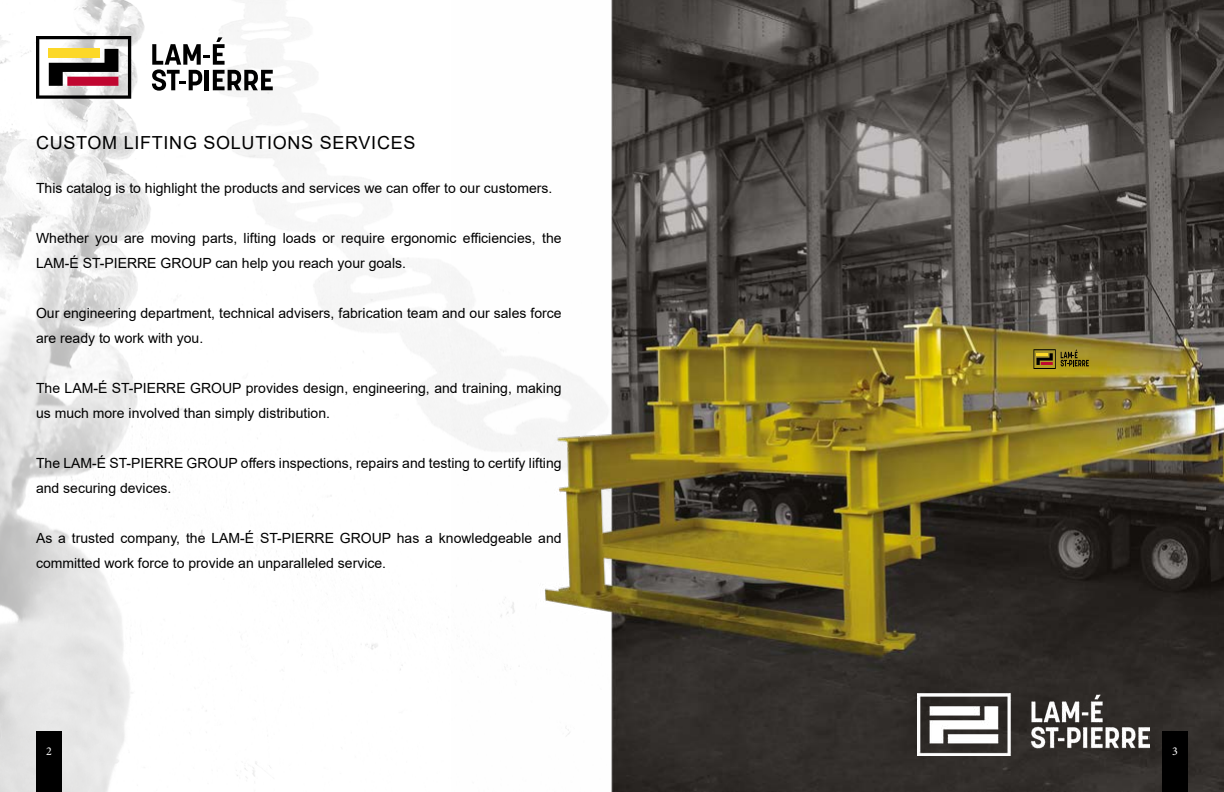
<style>
.page{position:relative;width:1224px;height:792px;background:#fff}
.page>*{position:absolute;margin:0;border:0;box-sizing:border-box;transform-origin:0 0}
.t1{font:18px "Arial";letter-spacing:.04em;color:#000}
.t2{font:14px/25px "Arial";color:#000}
.t3{font:12px "Minion Pro";color:#fff}
</style>
<div class="page">
<img style="left:0;top:0;width:452px;height:792px">
<img style="left:452px;top:0;width:772px;height:792px">
<img style="left:917px;top:693px;width:233px;height:63px">
<svg style="left:152px;top:37px;width:121px;height:54px"></svg>
<svg style="left:36px;top:36px;width:95px;height:63px"></svg>
<div style="left:36px;top:732px;width:26px;height:60px;background:#000"></div>
<div style="left:1162px;top:732px;width:26px;height:60px;background:#000"></div>
<svg style="left:1034px;top:349px;width:55px;height:20px"></svg>
<p class="t1" style="left:36px;top:130px;width:381px">CUSTOM LIFTING SOLUTIONS SERVICES</p>
<p class="t2" style="left:36px;top:175px;width:518px">This catalog is to highlight the products and services we can offer to our customers.</p>
<p class="t2" style="left:36px;top:225px;width:527px">Whether you are moving parts, lifting loads or require ergonomic efficiencies, the<br>LAM-É ST-PIERRE GROUP can help you reach your goals.</p>
<p class="t2" style="left:36px;top:300px;width:527px">Our engineering department, technical advisers, fabrication team and our sales force are ready to work with you.</p>
<p class="t2" style="left:36px;top:375px;width:527px">The LAM-É ST-PIERRE GROUP provides design, engineering, and training, making us much more involved than simply distribution.</p>
<p class="t2" style="left:36px;top:450px;width:527px">The LAM-É ST-PIERRE GROUP offers inspections, repairs and testing to certify lifting and securing devices.</p>
<p class="t2" style="left:36px;top:525px;width:527px">As a trusted company, the LAM-É ST-PIERRE GROUP has a knowledgeable and committed work force to provide an unparalleled service.</p>
<p class="t3" style="left:46px;top:743px;width:7px">2</p>
<p class="t3" style="left:1172px;top:743px;width:7px">3</p>
</div>
